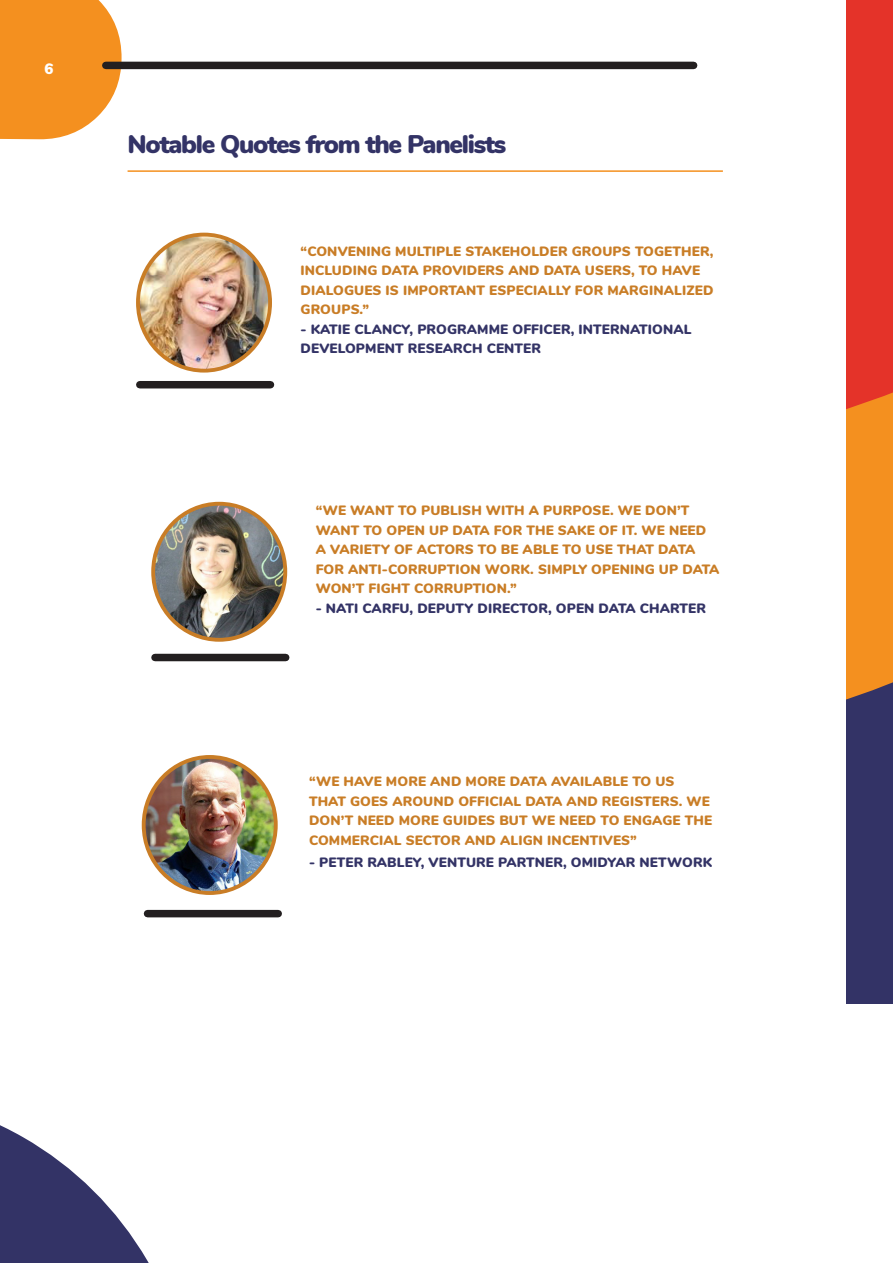
<style>
.page{position:relative;width:893px;height:1263px;background:#fff}
.page>*{position:absolute;margin:0;border:0;box-sizing:border-box;transform-origin:0 0}
.t1{font:900 25.5px "Nunito";letter-spacing:-.05em;color:#336}
.t2{font:900 15px "Nunito";color:#fff}
.t3{font:900 13.5px/19.5px "Nunito";letter-spacing:.01em;color:#c97d26}
.t4{font:900 13.5px/19.5px "Nunito";letter-spacing:.01em;color:#336}
</style>
<div class="page">
<svg style="left:0;top:0;width:128px;height:139px;background:#f59f3e"></svg>
<svg style="left:0;top:1125px;width:149px;height:138px"></svg>
<div style="left:106px;top:62px;width:588px;height:7px;background:#231f20"></div>
<div style="left:155px;top:654px;width:131px;height:7px;background:#231f20"></div>
<img style="left:153px;top:504px;width:132px;height:136px">
<div style="left:151px;top:502px;width:136px;height:140px;border:4px solid #c97d26;border-radius:50%"></div>
<img style="left:144px;top:757px;width:131px;height:136px">
<div style="left:142px;top:755px;width:136px;height:140px;border:4px solid #c97d26;border-radius:50%"></div>
<hr style="left:128px;top:170px;width:595px;height:2px;background:#f4901f">
<div style="left:148px;top:910px;width:130px;height:7px;background:#231f20"></div>
<img style="left:138px;top:235px;width:132px;height:133px">
<div style="left:136px;top:233px;width:136px;height:140px;border:4px solid #c97d26;border-radius:50%"></div>
<div style="left:140px;top:381px;width:130px;height:7px;background:#231f20"></div>
<div style="left:846px;top:0;width:47px;height:1003px;background:#336"></div>
<svg style="left:846px;top:0;width:47px;height:700px;background:#e85925"></svg>
<p class="t2" style="left:45px;top:58px;width:11px">6</p>
<p class="t1" style="left:128px;top:126px;width:380px">Notable Quotes from the Panelists</p>
<p class="t3" style="left:301px;top:240px;width:414px">“CONVENING MULTIPLE STAKEHOLDER GROUPS TOGETHER, INCLUDING DATA PROVIDERS AND DATA USERS, TO HAVE DIALOGUES IS IMPORTANT ESPECIALLY FOR MARGINALIZED GROUPS.”</p>
<p class="t4" style="left:301px;top:318px;width:393px">- KATIE CLANCY, PROGRAMME OFFICER, INTERNATIONAL<br>DEVELOPMENT RESEARCH CENTER</p>
<p class="t3" style="left:316px;top:500px;width:405px">“WE WANT TO PUBLISH WITH A PURPOSE. WE DON’T WANT TO OPEN UP DATA FOR THE SAKE OF IT. WE NEED A VARIETY OF ACTORS TO BE ABLE TO USE THAT DATA FOR ANTI-CORRUPTION WORK. SIMPLY OPENING UP DATA WON’T FIGHT CORRUPTION.”</p>
<p class="t4" style="left:316px;top:598px;width:392px">- NATI CARFU, DEPUTY DIRECTOR, OPEN DATA CHARTER</p>
<p class="t3" style="left:309px;top:771px;width:405px">“WE HAVE MORE AND MORE DATA AVAILABLE TO US THAT GOES AROUND OFFICIAL DATA AND REGISTERS. WE DON’T NEED MORE GUIDES BUT WE NEED TO ENGAGE THE COMMERCIAL SECTOR AND ALIGN INCENTIVES”</p>
<p class="t4" style="left:309px;top:852px;width:405px">- PETER RABLEY, VENTURE PARTNER, OMIDYAR NETWORK</p>
</div>
